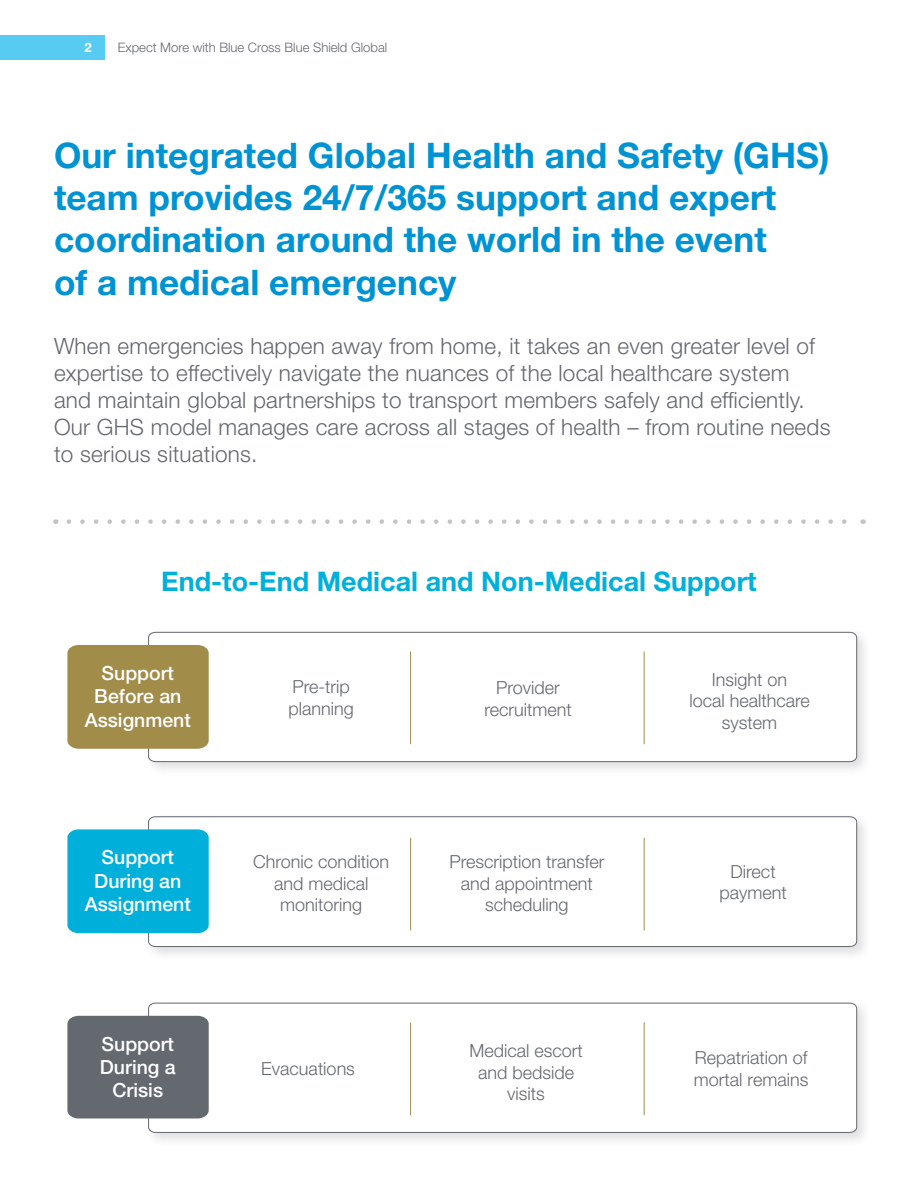
<style>
.page{position:relative;width:918px;height:1188px;background:#fff}
.page>*{position:absolute;margin:0;border:0;box-sizing:border-box;transform-origin:0 0}
.t1{font:700 35.25px/42.3px "Helvetica Neue LT Std";color:#0093d3}
.t2{font:700 27px "Helvetica Neue LT Std";color:#00b0da}
.t3{font:300 22.5px/27px "Helvetica Neue LT Std";letter-spacing:.01em;color:#64686f}
.t4{font:500 19.5px/23.4px "Helvetica Neue LT Std";color:#fff;text-align:center}
.t5{font:300 18px/21.6px "Helvetica Neue LT Std";color:#64686f;text-align:center}
.t6{font:300 13.05px "Helvetica Neue LT Std";color:#64686f}
.t7{font:700 13.05px "Helvetica Neue LT Std";color:#fff}
</style>
<div class="page">
<svg style="left:69px;top:519px;width:778px;height:5px"></svg>
<div style="left:144px;top:628px;width:727px;height:148px;background:#231f20;opacity:.15"></div>
<svg style="left:148px;top:632px;width:709px;height:130px"></svg>
<div style="left:67px;top:645px;width:142px;height:104px;background:#a28c49"></div>
<hr style="left:644px;top:651px;width:1px;height:93px;background:#a28c49">
<hr style="left:410px;top:651px;width:1px;height:93px;background:#a28c49">
<div style="left:144px;top:813px;width:727px;height:148px;background:#231f20;opacity:.15"></div>
<svg style="left:148px;top:816px;width:709px;height:131px"></svg>
<div style="left:67px;top:829px;width:142px;height:104px;background:#00b0da"></div>
<hr style="left:410px;top:838px;width:1px;height:92px;background:#a28c49">
<hr style="left:644px;top:838px;width:1px;height:92px;background:#a28c49">
<div style="left:144px;top:999px;width:727px;height:148px;background:#231f20;opacity:.15"></div>
<svg style="left:148px;top:1003px;width:709px;height:130px"></svg>
<div style="left:67px;top:1016px;width:142px;height:103px;background:#64686f"></div>
<hr style="left:644px;top:1022px;width:1px;height:93px;background:#a28c49">
<hr style="left:410px;top:1022px;width:1px;height:93px;background:#a28c49">
<div style="left:0;top:35px;width:105px;height:25px;background:#57cbf2"></div>
<p class="t7" style="left:84px;top:40px;width:9px">2</p>
<p class="t6" style="left:118px;top:39px;width:271px">Expect More with Blue Cross Blue Shield Global</p>
<h1 class="t1" style="left:54px;top:133px;width:777px">Our integrated Global Health and Safety (GHS) team provides 24/7/365 support and expert coordination around the world in the event<br>of a medical emergency</h1>
<p class="t3" style="left:54px;top:332px;width:778px">When emergencies happen away from home, it takes an even greater level of expertise to effectively navigate the nuances of the local healthcare system and maintain global partnerships to transport members safely and efficiently.<br>Our GHS model manages care across all stages of health – from routine needs to serious situations.</p>
<p class="t2" style="left:161px;top:564px;width:597px">End-to-End Medical and Non-Medical Support</p>
<p class="t4" style="left:85px;top:661px;width:108px">Support<br>Before an<br>Assignment</p>
<p class="t5" style="left:289px;top:676px;width:67px;text-align:left">Pre-trip planning</p>
<p class="t5" style="left:484px;top:677px;width:89px">Provider recruitment</p>
<p class="t5" style="left:689px;top:668px;width:122px">Insight on<br>local healthcare system</p>
<p class="t4" style="left:85px;top:845px;width:108px">Support<br>During an<br>Assignment</p>
<p class="t5" style="left:253px;top:851px;width:138px">Chronic condition and medical monitoring</p>
<p class="t5" style="left:449px;top:851px;width:157px">Prescription transfer and appointment scheduling</p>
<p class="t5" style="left:719px;top:860px;width:69px">Direct payment</p>
<p class="t4" style="left:100px;top:1032px;width:77px">Support<br>During a<br>Crisis</p>
<p class="t5" style="left:261px;top:1058px;width:95px">Evacuations</p>
<p class="t5" style="left:469px;top:1039px;width:115px">Medical escort and bedside visits</p>
<p class="t5" style="left:694px;top:1047px;width:116px;text-align:left">Repatriation of mortal remains</p>
</div>
